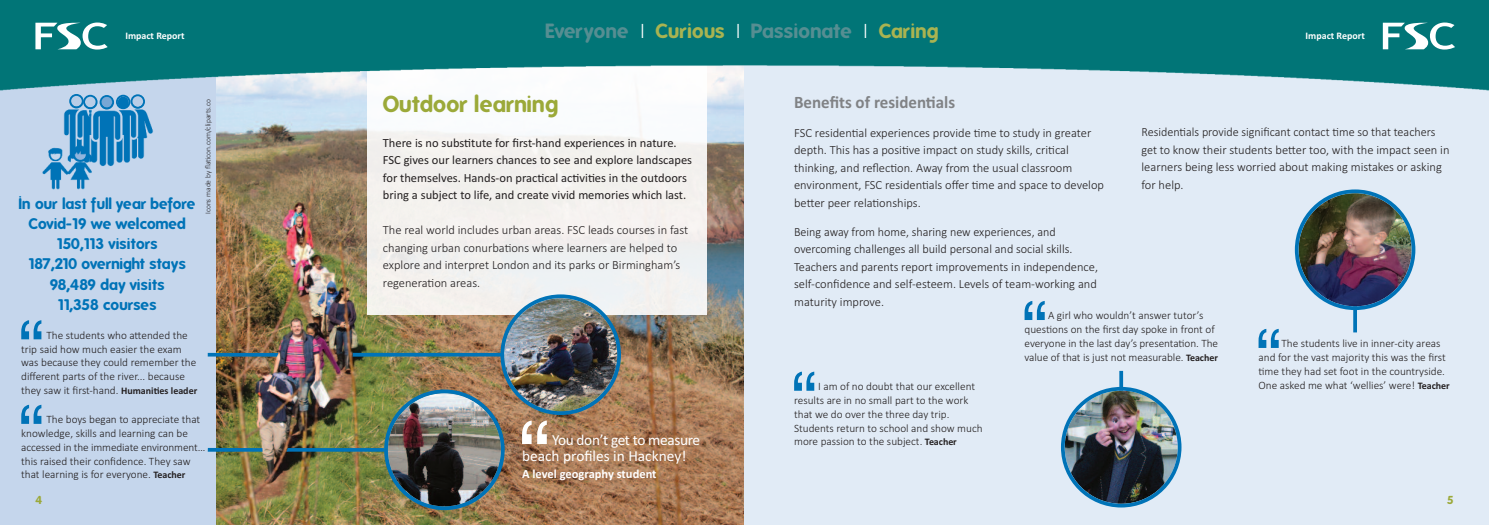
<style>
.page{position:relative;width:1489px;height:525px;background:#fff}
.page>*{position:absolute;margin:0;border:0;box-sizing:border-box;transform-origin:0 0}
.t1{font:700 22.5px "Folks";color:#9ba939}
.t2{font:700 20px "Folks";color:#568e92}
.t3{font:700 17.5px "Calibri";color:#808285}
.t4{font:15.38px/16.9px "Calibri";letter-spacing:-.005em;color:#fff}
.t5{font:700 15px/20.2px "Folks";color:#0073b7;text-align:center}
.t6{font:300 12.5px/17.5px "Calibri";color:#231f20}
.t7{font:12.5px/17.5px "Calibri";color:#231f20}
.t8{font:700 12.5px "Calibri";color:#fff}
.t9{font:300 11.25px/13.8px "Calibri";color:#231f20}
.t10{font:700 11.25px "Folks";color:#9ba939}
.t11{font:700 10px "Calibri";color:#fff}
.t12{font:300 7.5px "Calibri";color:#231f20}
.s1{font-weight:700;font-size:10px}
.s2{font-family:"Frutiger";font-weight:300;font-size:18.75px;color:#fff}
.s3{color:#a9b351}
</style>
<div class="page">
<img style="left:216px;top:90px;width:528px;height:434px">
<div style="left:367px;top:59px;width:339px;height:255px;background:#fff;opacity:.9"></div>
<div style="left:0;top:51px;width:216px;height:473px;background:#c5d6ec"></div>
<div style="left:744px;top:51px;width:744px;height:473px;background:#e1ebf6"></div>
<img style="left:0;top:0;width:1488px;height:90px">
<svg style="left:35px;top:23px;width:73px;height:27px"></svg>
<img style="left:63px;top:87px;width:92px;height:80px">
<svg style="left:69px;top:94px;width:76px;height:15px"></svg>
<img style="left:42px;top:142px;width:50px;height:48px">
<svg style="left:21px;top:320px;width:20px;height:19px"></svg>
<svg style="left:21px;top:404px;width:20px;height:19px"></svg>
<svg style="left:794px;top:371px;width:20px;height:19px"></svg>
<svg style="left:1024px;top:301px;width:20px;height:19px"></svg>
<svg style="left:1258px;top:328px;width:20px;height:20px"></svg>
<hr style="left:1353px;top:290px;width:3px;height:42px;background:#0073b7">
<hr style="left:1119px;top:370px;width:3px;height:43px;background:#0073b7">
<img style="left:1294px;top:189px;width:121px;height:121px">
<img style="left:1061px;top:386px;width:120px;height:121px">
<svg style="left:1382px;top:23px;width:72px;height:27px"></svg>
<svg style="left:208px;top:353px;width:70px;height:3px"></svg>
<img style="left:286px;top:294px;width:335px;height:216px">
<svg style="left:208px;top:447px;width:54px;height:4px"></svg>
<p class="t11" style="left:125px;top:30px;width:61px">Impact Report</p>
<p class="t12" style="left:203px;top:214px;width:117px;rotate:-90deg">Icons made by flaticon.com/cliparts.co</p>
<p class="t5" style="left:19px;top:193px;width:178px">In our last full year before<br>Covid-19 we welcomed<br>150,113 visitors<br>187,210 overnight stays<br>98,489 day visits<br>11,358 courses</p>
<p class="t9" style="left:21px;top:328px;width:177px;text-indent:25px">The students who attended the trip said how much easier the exam was because they could remember the different parts of the river... because they saw it first-hand. <span class="s1">Humanities leader</span></p>
<p class="t9" style="left:21px;top:412px;width:186px;text-indent:25px">The boys began to appreciate that knowledge, skills and learning can be accessed in the immediate environment… this raised their confidence. They saw that learning is for everyone. <span class="s1">Teacher</span></p>
<p class="t10" style="left:35px;top:493px;width:8px">4</p>
<h2 class="t2" style="left:545px;top:19px;width:395px">Everyone <span class="s2">l</span> <span class="s3">Curious</span> <span class="s2">l</span> Passionate <span class="s2">l</span> <span class="s3">Caring</span></h2>
<h1 class="t1" style="left:383px;top:90px;width:177px">Outdoor learning</h1>
<p class="t7" style="left:383px;top:133px;width:311px">There is no substitute for first-hand experiences in nature.<br>FSC gives our learners chances to see and explore landscapes for themselves. Hands-on practical activities in the outdoors bring a subject to life, and create vivid memories which last.</p>
<p class="t6" style="left:383px;top:221px;width:307px">The real world includes urban areas. FSC leads courses in fast changing urban conurbations where learners are helped to explore and interpret London and its parks or Birmingham’s regeneration areas.</p>
<h3 class="t3" style="left:794px;top:92px;width:163px">Benefits of residentials</h3>
<p class="t6" style="left:794px;top:124px;width:311px">FSC residential experiences provide time to study in greater depth. This has a positive impact on study skills, critical thinking, and reflection. Away from the usual classroom environment, FSC residentials offer time and space to develop better peer relationships.</p>
<p class="t6" style="left:794px;top:222px;width:305px">Being away from home, sharing new experiences, and overcoming challenges all build personal and social skills.<br>Teachers and parents report improvements in independence, self-confidence and self-esteem. Levels of team-working and maturity improve.</p>
<p class="t11" style="left:1305px;top:30px;width:61px">Impact Report</p>
<p class="t6" style="left:1141px;top:123px;width:309px">Residentials provide significant contact time so that teachers get to know their students better too, with the impact seen in learners being less worried about making mistakes or asking for help.</p>
<p class="t4" style="left:522px;top:430px;width:179px;text-indent:30px">You don’t get to measure beach profiles in Hackney!</p>
<p class="t8" style="left:522px;top:466px;width:136px">A level geography student</p>
<p class="t9" style="left:794px;top:379px;width:190px;text-indent:24px">I am of no doubt that our excellent results are in no small part to the work that we do over the three day trip.<br>Students return to school and show much more passion to the subject. <span class="s1">Teacher</span></p>
<p class="t9" style="left:1024px;top:308px;width:195px;text-indent:23px">A girl who wouldn’t answer tutor’s questions on the first day spoke in front of everyone in the last day’s presentation. The value of that is just not measurable. <span class="s1">Teacher</span></p>
<p class="t9" style="left:1258px;top:336px;width:193px;text-indent:23px">The students live in inner-city areas and for the vast majority this was the first time they had set foot in the countryside.<br>One asked me what ‘wellies’ were! <span class="s1">Teacher</span></p>
<p class="t10" style="left:1446px;top:493px;width:8px">5</p>
</div>
